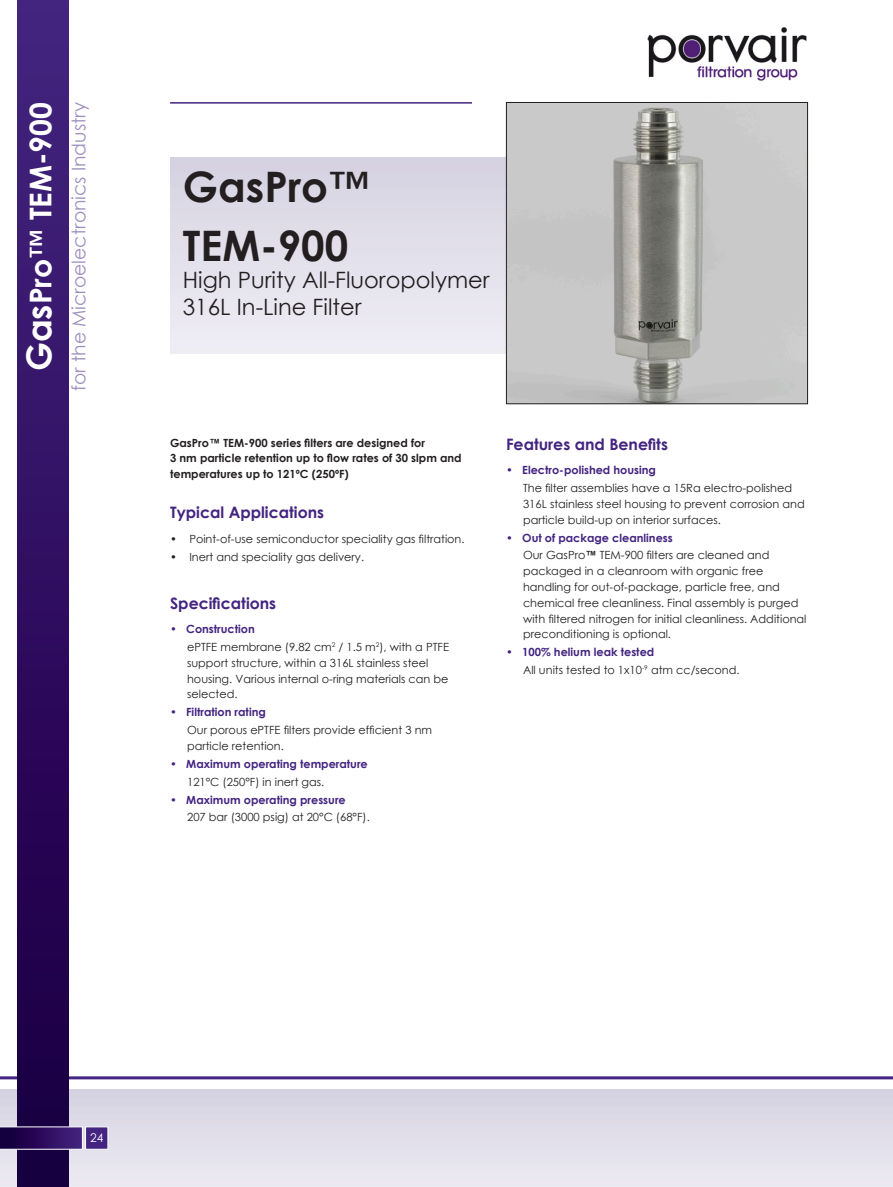
<style>
.page{position:relative;width:893px;height:1187px;background:#fff}
.page>*{position:absolute;margin:0;border:0;box-sizing:border-box;transform-origin:0 0}
.t1{font:700 42px "Century Gothic";color:#231f20}
.t2{font:700 30px "Century Gothic";color:#fff}
.Product_Name{font:22.5px/27px "Century Gothic";color:#231f20}
.t3{font:18.75px "Century Gothic";color:#9e90be}
.Sub_Header{font:700 15.75px "Century Gothic";color:#432480}
.Body_Text{font:700 15.75px "Century Gothic";color:#432480}
.t4{font:12px "Century Gothic";color:#fff}
.Bulleted_Body_Text{font:11.25px/15.8px "Century Gothic";color:#231f20}
.Bulleted_Body_Text-2{font:700 11.25px "Century Gothic";color:#432480}
.Body_Text-2{font:700 11.25px/15.8px "Century Gothic";color:#231f20}
.s1{font-size:34.5px}
.s2{font-family:"Arial"}
.s3{font-weight:400}
.s4{font-family:"Arial";font-weight:700}
</style>
<div class="page">
<div style="left:0;top:1089px;width:893px;height:97px;background:linear-gradient(to right,#dfdce8,#e1dfea)"></div>
<div style="left:170px;top:157px;width:574px;height:196px;background:linear-gradient(to bottom,#d5d2e1,#efedf5)"></div>
<img style="left:508px;top:104px;width:298px;height:298px">
<div style="left:506px;top:102px;width:302px;height:302px;border:1px solid #231f20"></div>
<hr style="left:0;top:1076px;width:893px;height:3px;background:#432480">
<hr style="left:170px;top:102px;width:302px;height:2px;background:#432480">
<div style="left:17px;top:0;width:51px;height:1186px;background:linear-gradient(to bottom,#442480,#190040)"></div>
<img style="left:647px;top:27px;width:160px;height:54px">
<svg style="left:0;top:1126px;width:108px;height:23px;background:#432871"></svg>
<p class="t2" style="left:18px;top:371px;width:271px;rotate:-90deg"><span class="s1">Gas</span>Pro™ TEM-900</p>
<p class="t3" style="left:66px;top:391px;width:290px;rotate:-90deg">for the Microelectronics Industry</p>
<p class="t1" style="left:183px;top:154px;width:189px">GasPro™</p>
<p class="t1" style="left:183px;top:213px;width:167px">TEM-900</p>
<p class="Product_Name" style="left:183px;top:266px;width:308px">High Purity All-Fluoropolymer<br>316L In-Line Filter</p>
<p class="Body_Text-2" style="left:170px;top:434px;width:293px">GasPro<span class="s2">™</span> TEM-900 series filters are designed for<br>3 nm particle retention up to flow rates of 30 slpm and temperatures up to 121ºC (250ºF)</p>
<p class="Sub_Header" style="left:170px;top:500px;width:156px">Typical Applications</p>
<p class="Bulleted_Body_Text" style="left:170px;top:530px;width:296px">• Point-of-use semiconductor speciality gas filtration.</p>
<p class="Bulleted_Body_Text" style="left:170px;top:548px;width:196px">• Inert and speciality gas delivery.</p>
<p class="Body_Text" style="left:170px;top:591px;width:108px">Specifications</p>
<p class="Bulleted_Body_Text-2" style="left:170px;top:620px;width:86px"><span class="s3">•</span> Construction</p>
<p class="Bulleted_Body_Text" style="left:187px;top:639px;width:263px">ePTFE membrane (9.82 cm<sup>2</sup> / 1.5 m<sup>2</sup>), with a PTFE support structure, within a 316L stainless steel housing. Various internal o-ring materials can be selected.</p>
<p class="Bulleted_Body_Text-2" style="left:170px;top:703px;width:97px"><span class="s3">•</span> Filtration rating</p>
<p class="Bulleted_Body_Text" style="left:187px;top:722px;width:247px">Our porous ePTFE filters provide efficient 3 nm particle retention.</p>
<p class="Bulleted_Body_Text-2" style="left:170px;top:755px;width:199px"><span class="s3">•</span> Maximum operating temperature</p>
<p class="Bulleted_Body_Text" style="left:187px;top:773px;width:139px">121°C (250°F) in inert gas.</p>
<p class="Bulleted_Body_Text-2" style="left:170px;top:790px;width:177px"><span class="s3">•</span> Maximum operating pressure</p>
<p class="Bulleted_Body_Text" style="left:187px;top:809px;width:184px">207 bar (3000 psig) at 20°C (68°F).</p>
<p class="Sub_Header" style="left:506px;top:432px;width:163px">Features and Benefits</p>
<p class="Bulleted_Body_Text-2" style="left:506px;top:461px;width:152px"><span class="s3">•</span> Electro-polished housing</p>
<p class="Bulleted_Body_Text" style="left:523px;top:480px;width:283px">The filter assemblies have a 15Ra electro-polished<br>316L stainless steel housing to prevent corrosion and particle build-up on interior surfaces.</p>
<p class="Bulleted_Body_Text-2" style="left:506px;top:529px;width:168px">• Out of package cleanliness</p>
<p class="Bulleted_Body_Text" style="left:523px;top:547px;width:285px">Our GasPro<span class="s4">™</span> TEM-900 filters are cleaned and packaged in a cleanroom with organic free handling for out-of-package, particle free, and chemical free cleanliness. Final assembly is purged with filtered nitrogen for initial cleanliness. Additional preconditioning is optional.</p>
<p class="Bulleted_Body_Text-2" style="left:506px;top:643px;width:150px">• 100% helium leak tested</p>
<p class="Bulleted_Body_Text" style="left:523px;top:662px;width:218px">All units tested to 1x10<sup>-9</sup> atm cc/second.</p>
<p class="t4" style="left:90px;top:1129px;width:15px">24</p>
</div>
